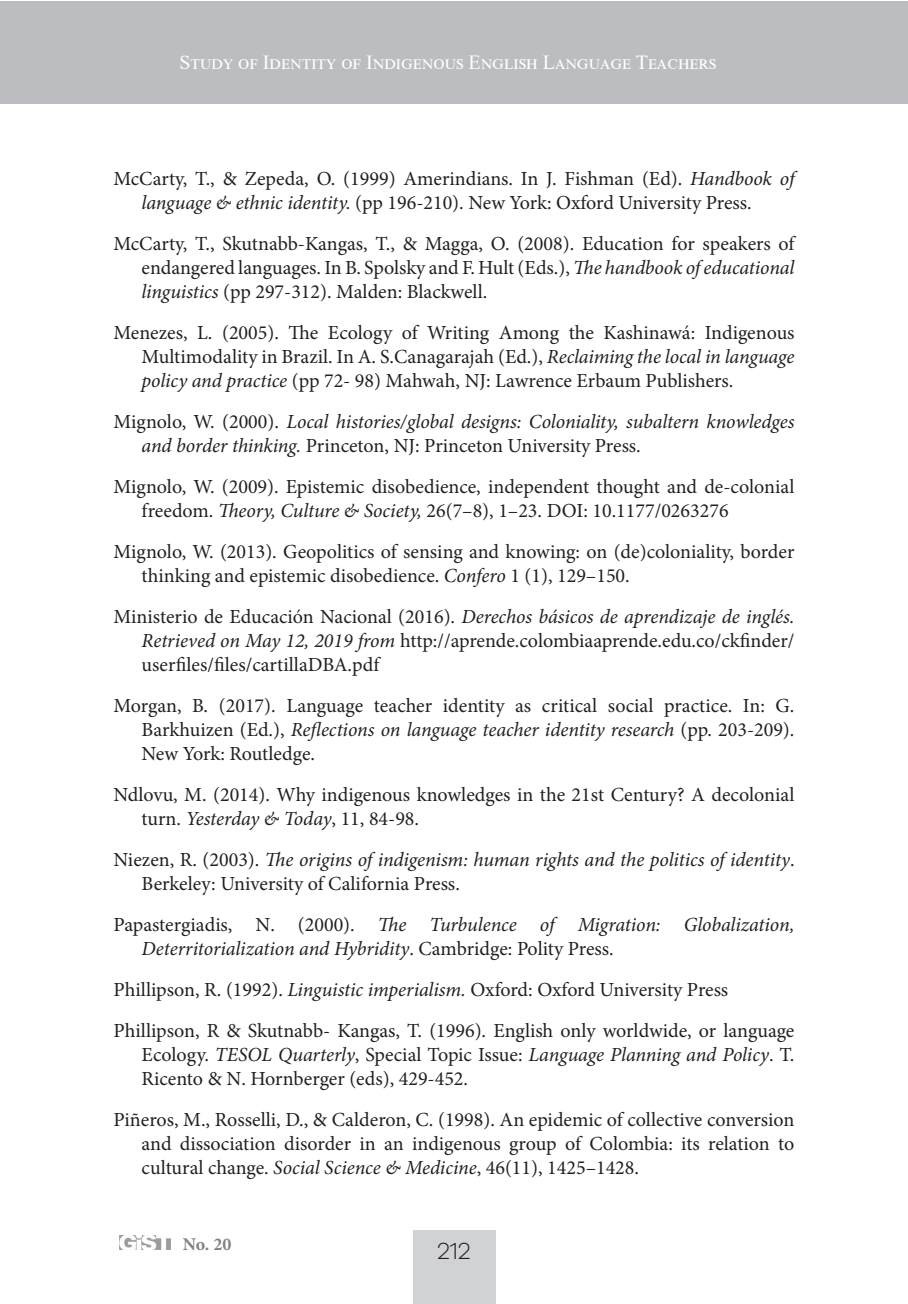
<style>
.page{position:relative;width:908px;height:1304px;background:#fff}
.page>*{position:absolute;margin:0;border:0;box-sizing:border-box;transform-origin:0 0}
.t1{font:300 24px "Galano Grotesque";color:#231f20}
.t2{font:20px/24px "Minion Pro";color:#231f20}
.t3{font:italic 20px/24px "Minion Pro";letter-spacing:-.01em;color:#231f20}
.t4{font:20px "Times New Roman";letter-spacing:.065em;color:#fff}
.t5{font:700 18px "Minion Pro";color:#808285}
.s1{font-style:italic}
.s2{font-style:normal}
</style>
<div class="page">
<div style="left:412px;top:1230px;width:83px;height:74px;background:#d1d2d4"></div>
<img style="left:120px;top:1236px;width:51px;height:13px">
<div style="left:0;top:1px;width:907px;height:102px;background:#bcbdc0"></div>
<p class="t4" style="left:179px;top:48px;width:538px">Study of Identity of Indigenous English Language Teachers</p>
<p class="t2" style="left:141px;top:166px;width:654px;text-indent:-28px">McCarty, T., &amp; Zepeda, O. (1999) Amerindians. In J. Fishman (Ed). <span class="s1">Handbook of language &amp; ethnic identity.</span> (pp 196-210). New York: Oxford University Press.</p>
<p class="t2" style="left:141px;top:231px;width:654px;text-align:justify;text-indent:-28px">McCarty, T., Skutnabb-Kangas, T., &amp; Magga, O. (2008). Education for speakers of endangered languages. In B. Spolsky and F. Hult (Eds.), <span class="s1">The handbook of educational linguistics</span> (pp 297-312). Malden: Blackwell.</p>
<p class="t2" style="left:141px;top:320px;width:654px;text-align:justify;text-indent:-28px">Menezes, L. (2005). The Ecology of Writing Among the Kashinawá: Indigenous Multimodality in Brazil. In A. S.Canagarajah (Ed.), <span class="s1">Reclaiming the local in language policy and practice</span> (pp 72- 98) Mahwah, NJ: Lawrence Erbaum Publishers.</p>
<p class="t3" style="left:141px;top:409px;width:654px;text-indent:-28px"><span class="s2">Mignolo, W. (2000).</span> Local histories/global designs: Coloniality, subaltern knowledges and border thinking. <span class="s2">Princeton, NJ: Princeton University Press.</span></p>
<p class="t2" style="left:141px;top:474px;width:654px;text-indent:-28px">Mignolo, W. (2009). Epistemic disobedience, independent thought and de-colonial freedom. <span class="s1">Theory, Culture &amp; Society,</span> 26(7–8), 1–23. DOI: 10.1177/0263276</p>
<p class="t2" style="left:141px;top:539px;width:654px;text-indent:-28px">Mignolo, W. (2013). Geopolitics of sensing and knowing: on (de)coloniality, border thinking and epistemic disobedience. <span class="s1">Confero</span> 1 (1), 129–150.</p>
<p class="t2" style="left:141px;top:604px;width:654px;text-align:justify;text-indent:-28px">Ministerio de Educación Nacional (2016). <span class="s1">Derechos básicos de aprendizaje de inglés.<br>Retrieved on May 12, 2019 from</span> http://aprende.colombiaaprende.edu.co/ckfinder/ userfiles/files/cartillaDBA.pdf</p>
<p class="t2" style="left:141px;top:693px;width:654px;text-align:justify;text-indent:-28px">Morgan, B. (2017). Language teacher identity as critical social practice. In: G.<br>Barkhuizen (Ed.), <span class="s1">Reflections on language teacher identity research</span> (pp. 203-209).<br>New York: Routledge.</p>
<p class="t2" style="left:141px;top:782px;width:654px;text-indent:-28px">Ndlovu, M. (2014). Why indigenous knowledges in the 21st Century? A decolonial turn. <span class="s1">Yesterday &amp; Today</span>, 11, 84-98.</p>
<p class="t3" style="left:141px;top:847px;width:654px;text-indent:-28px"><span class="s2">Niezen, R. (2003).</span> The origins of indigenism: human rights and the politics of identity<span class="s2">.<br>Berkeley: University of California Press.</span></p>
<p class="t3" style="left:141px;top:912px;width:654px;text-indent:-28px"><span class="s2">Papastergiadis, N. (2000).</span> The Turbulence of Migration: Globalization,<br>Deterritorialization and Hybridity<span class="s2">. Cambridge: Polity Press.</span></p>
<p class="t2" style="left:113px;top:969px;width:682px;line-height:41px">Phillipson, R. (1992). <span class="s1">Linguistic imperialism.</span> Oxford: Oxford University Press<br>Phillipson, R &amp; Skutnabb- Kangas, T. (1996). English only worldwide, or language</p>
<p class="t2" style="left:141px;top:1042px;width:654px">Ecology. <span class="s1">TESOL Quarterly</span>, Special Topic Issue: <span class="s1">Language Planning and Policy</span>. T.<br>Ricento &amp; N. Hornberger (eds), 429-452.</p>
<p class="t2" style="left:141px;top:1107px;width:654px;text-align:justify;text-indent:-28px">Piñeros, M., Rosselli, D., &amp; Calderon, C. (1998). An epidemic of collective conversion and dissociation disorder in an indigenous group of Colombia: its relation to cultural change. <span class="s1">Social Science &amp; Medicine</span>, 46(11), 1425–1428.</p>
<p class="t5" style="left:183px;top:1232px;width:50px">No. 20</p>
<p class="t1" style="left:437px;top:1237px;width:34px">212</p>
</div>
